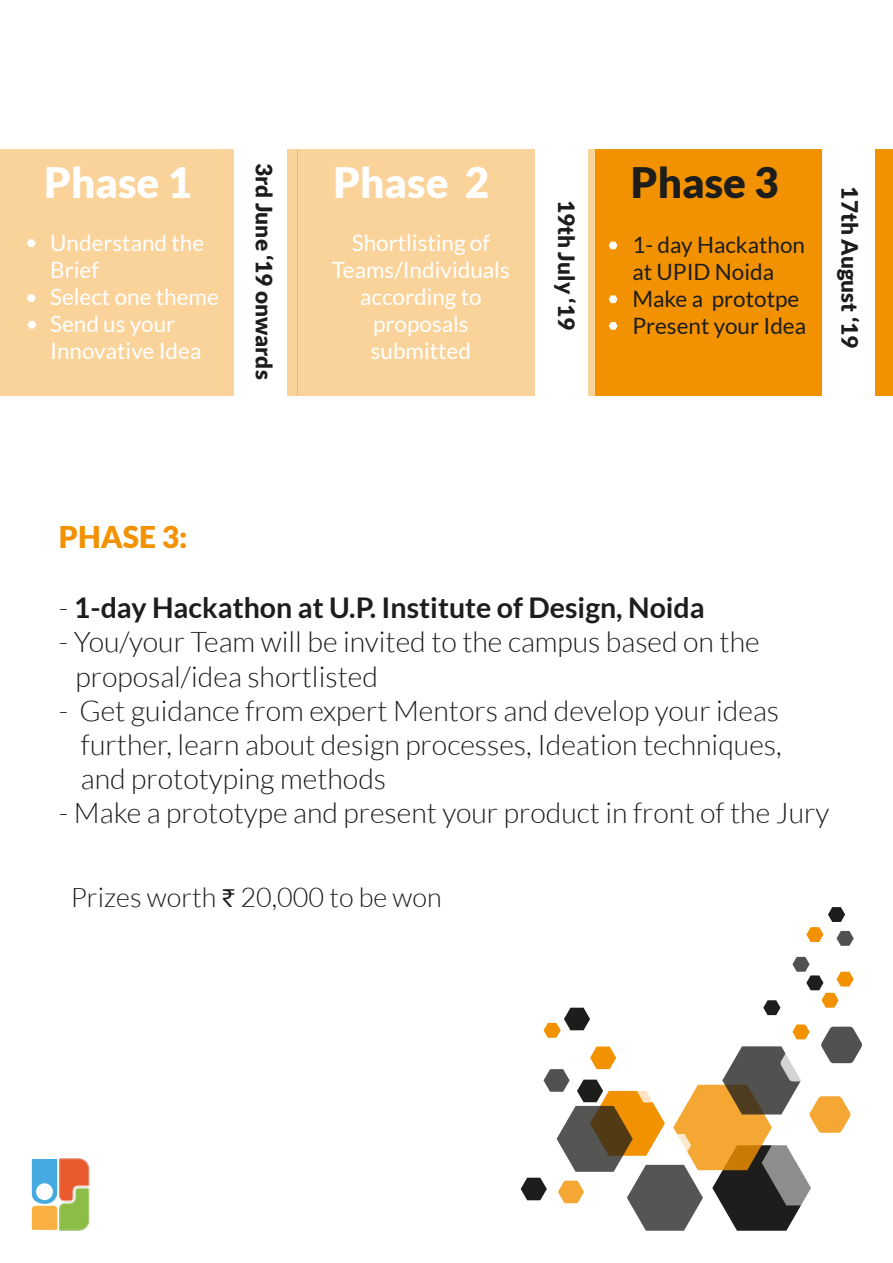
<style>
.page{position:relative;width:893px;height:1263px;background:#fff}
.page>*{position:absolute;margin:0;border:0;box-sizing:border-box;transform-origin:0 0}
.t1{font:900 42px "Lato";color:#fff}
.t2{font:900 42px "Lato";color:#1d1d1b}
.t3{font:900 30px "Lato";color:#f39200}
.t4{font:300 28.5px/34.2px "Lato";color:#1d1d1b}
.t5{font:700 28.5px "Lato";color:#1d1d1b}
.t6{font:300 27px "Lato";color:#1d1d1b}
.t7{font:22.5px/27px "Lato";color:#fff}
.t8{font:22.5px/27px "Lato";color:#1d1d1b}
.t9{font:900 22.5px "Lato";color:#1d1d1b}
.s1{font-weight:300}
.s2{font-family:"Myriad Pro";font-weight:400}
</style>
<div class="page">
<img style="left:59px;top:1158px;width:31px;height:73px">
<svg style="left:32px;top:1159px;width:25px;height:70px"></svg>
<div style="left:32px;top:1206px;width:25px;height:23px;background:#f9af42;border-radius:3px"></div>
<svg style="left:521px;top:907px;width:341px;height:324px"></svg>
<div style="left:595px;top:149px;width:298px;height:247px;background:#f39200"></div>
<div style="left:297px;top:149px;width:298px;height:247px;background:#fad39a"></div>
<div style="left:0;top:149px;width:297px;height:247px;background:#fad39a"></div>
<div style="left:235px;top:136px;width:52px;height:273px;background:#fff"></div>
<div style="left:536px;top:129px;width:52px;height:280px;background:#fff"></div>
<div style="left:822px;top:129px;width:52px;height:280px;background:#fff"></div>
<svg style="left:27px;top:239px;width:9px;height:8px"></svg>
<svg style="left:27px;top:294px;width:9px;height:8px"></svg>
<svg style="left:28px;top:321px;width:8px;height:8px"></svg>
<svg style="left:609px;top:242px;width:9px;height:7px"></svg>
<svg style="left:609px;top:295px;width:9px;height:8px"></svg>
<svg style="left:609px;top:322px;width:9px;height:8px"></svg>
<h1 class="t1" style="left:44px;top:158px;width:149px">Phase 1</h1>
<p class="t7" style="left:50px;top:229px;width:170px">Understand the<br>Brief<br>Select one theme<br>Send us your<br>Innovative Idea</p>
<p class="t9" style="left:277px;top:163px;width:218px;rotate:90deg">3rd June ‘19 onwards</p>
<h1 class="t1" style="left:333px;top:158px;width:157px">Phase 2</h1>
<p class="t7" style="left:332px;top:229px;width:179px;text-align:center">Shortlisting of<br>Teams/Individuals according to proposals submitted</p>
<p class="t9" style="left:580px;top:200px;width:131px;rotate:90deg">19th July ‘19</p>
<h1 class="t2" style="left:631px;top:158px;width:149px">Phase 3</h1>
<p class="t8" style="left:632px;top:231px;width:175px">1- day Hackathon at UPID Noida<br>Make a prototpe<br>Present your Idea</p>
<p class="t9" style="left:863px;top:186px;width:163px;rotate:90deg">17th August ‘19</p>
<p class="t3" style="left:59px;top:519px;width:130px">PHASE 3:</p>
<p class="t5" style="left:59px;top:591px;width:647px"><span class="s1">-</span> 1-day Hackathon at U.P. Institute of Design, Noida</p>
<p class="t4" style="left:75px;top:625px;width:686px;text-indent:-17px">- You/your Team will be invited to the campus based on the proposal/idea shortlisted</p>
<p class="t4" style="left:81px;top:693px;width:702px;text-align:justify;text-indent:-22px">- Get guidance from expert Mentors and develop your ideas further, learn about design processes, Ideation techniques, and prototyping methods</p>
<p class="t4" style="left:59px;top:796px;width:772px">- Make a prototype and present your product in front of the Jury</p>
<p class="t6" style="left:71px;top:883px;width:372px">Prizes worth <span class="s2">₹</span> 20,000 to be won</p>
</div>
